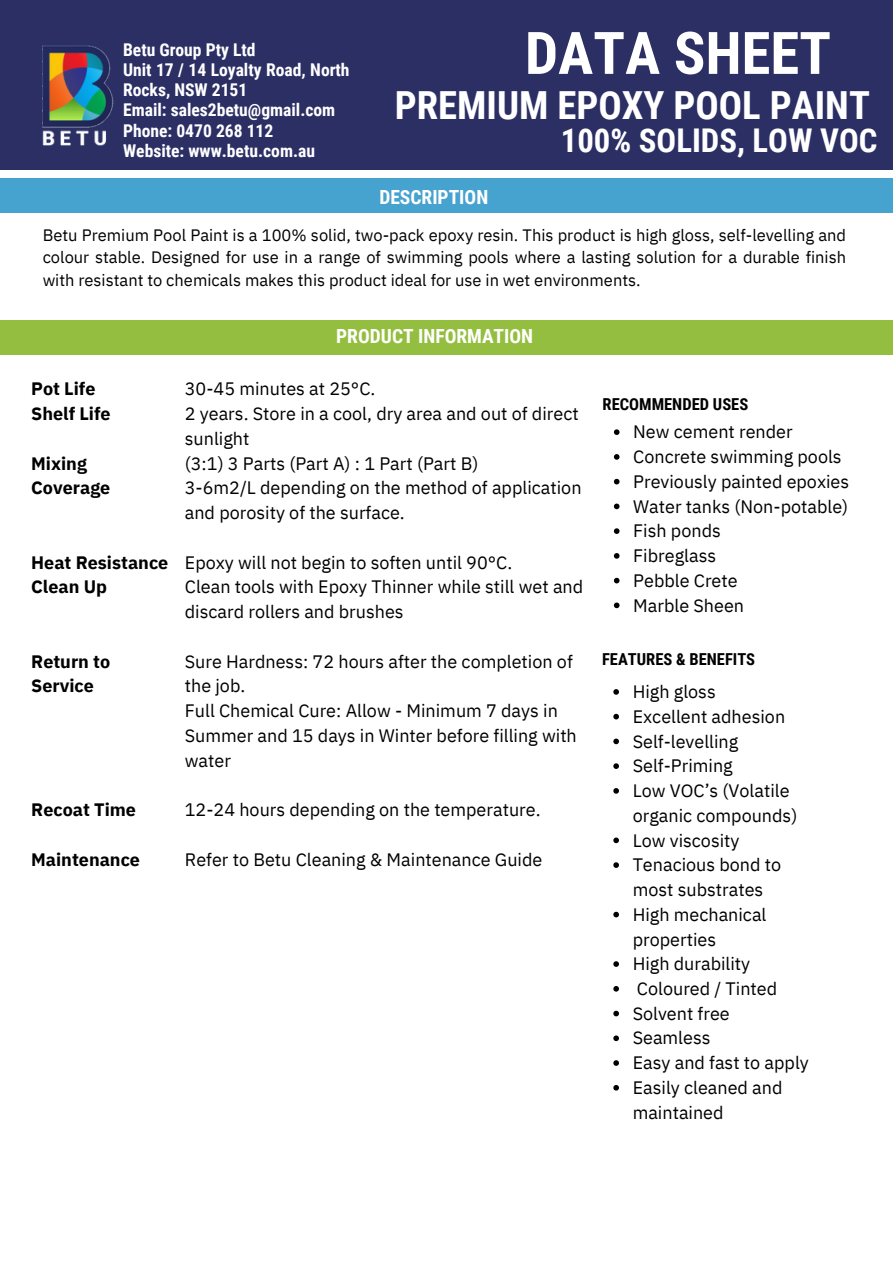
<style>
.page{position:relative;width:893px;height:1264px;background:#fff}
.page>*{position:absolute;margin:0;border:0;box-sizing:border-box;transform-origin:0 0}
.t1{font:700 58.8px "Roboto Condensed";color:#fff}
.t2{font:700 38.7px "Roboto Condensed";color:#fff}
.t3{font:700 32.7px "Roboto Condensed";color:#fff}
.t4{font:700 19.5px "Roboto Condensed";color:#fff}
.t5{font:18px/24.8px "IBM Plex Sans";color:#000}
.t6{font:700 18px/24.8px "IBM Plex Sans";color:#000}
.t7{font:700 17.55px/20.2px "Roboto Condensed";color:#fff}
.t8{font:16.5px/22.5px "IBM Plex Sans";color:#000;text-align:justify}
.t9{font:700 16.5px "Roboto Condensed";color:#000}
</style>
<div class="page">
<div style="left:0;top:0;width:892px;height:170px;background:#2c2f64"></div>
<div style="left:0;top:179px;width:892px;height:34px;background:#46a2ce"></div>
<div style="left:0;top:320px;width:892px;height:34px;background:#94be3f"></div>
<img style="left:42px;top:45px;width:72px;height:101px">
<svg style="left:614px;top:429px;width:5px;height:6px"></svg>
<svg style="left:614px;top:454px;width:5px;height:5px"></svg>
<svg style="left:614px;top:479px;width:5px;height:5px"></svg>
<svg style="left:614px;top:503px;width:5px;height:6px"></svg>
<svg style="left:614px;top:528px;width:5px;height:6px"></svg>
<svg style="left:614px;top:553px;width:5px;height:5px"></svg>
<svg style="left:614px;top:578px;width:5px;height:5px"></svg>
<svg style="left:614px;top:602px;width:5px;height:6px"></svg>
<svg style="left:613px;top:689px;width:6px;height:5px"></svg>
<svg style="left:613px;top:713px;width:6px;height:6px"></svg>
<svg style="left:613px;top:738px;width:6px;height:6px"></svg>
<svg style="left:613px;top:763px;width:6px;height:6px"></svg>
<svg style="left:613px;top:788px;width:6px;height:5px"></svg>
<svg style="left:613px;top:837px;width:6px;height:6px"></svg>
<svg style="left:613px;top:862px;width:6px;height:5px"></svg>
<svg style="left:613px;top:911px;width:6px;height:6px"></svg>
<svg style="left:613px;top:961px;width:6px;height:5px"></svg>
<svg style="left:613px;top:986px;width:6px;height:5px"></svg>
<svg style="left:613px;top:1010px;width:6px;height:6px"></svg>
<svg style="left:613px;top:1035px;width:6px;height:6px"></svg>
<svg style="left:613px;top:1060px;width:6px;height:5px"></svg>
<svg style="left:613px;top:1085px;width:6px;height:5px"></svg>
<p class="t7" style="left:123px;top:39px;width:134px">Betu Group Pty Ltd</p>
<p class="t7" style="left:123px;top:60px;width:228px">Unit 17 / 14 Loyalty Road, North<br>Rocks, NSW 2151</p>
<p class="t7" style="left:123px;top:100px;width:214px">Email: sales2betu@gmail.com</p>
<p class="t7" style="left:123px;top:120px;width:152px">Phone: 0470 268 112</p>
<p class="t7" style="left:123px;top:141px;width:193px">Website: www.betu.com.au</p>
<p class="t1" style="left:525px;top:19px;width:307px">DATA SHEET</p>
<p class="t2" style="left:395px;top:83px;width:476px">PREMIUM EPOXY POOL PAINT</p>
<p class="t3" style="left:561px;top:122px;width:318px">100% SOLIDS, LOW VOC</p>
<p class="t4" style="left:379px;top:185px;width:110px">DESCRIPTION</p>
<p class="t8" style="left:43px;top:223px;width:804px">Betu Premium Pool Paint is a 100% solid, two-pack epoxy resin. This product is high gloss, self-levelling and colour stable. Designed for use in a range of swimming pools where a lasting solution for a durable finish with resistant to chemicals makes this product ideal for use in wet environments.</p>
<p class="t6" style="left:31px;top:376px;width:66px">Pot Life</p>
<p class="t6" style="left:31px;top:401px;width:81px">Shelf Life</p>
<p class="t6" style="left:31px;top:450px;width:57px">Mixing</p>
<p class="t6" style="left:31px;top:475px;width:81px">Coverage</p>
<p class="t6" style="left:31px;top:549px;width:139px">Heat Resistance</p>
<p class="t6" style="left:31px;top:574px;width:77px">Clean Up</p>
<p class="t6" style="left:31px;top:648px;width:81px">Return to<br>Service</p>
<p class="t6" style="left:31px;top:797px;width:106px">Recoat Time</p>
<p class="t6" style="left:31px;top:846px;width:110px">Maintenance</p>
<p class="t4" style="left:336px;top:325px;width:198px">PRODUCT INFORMATION</p>
<p class="t5" style="left:185px;top:376px;width:192px">30-45 minutes at 25°C.</p>
<p class="t5" style="left:185px;top:401px;width:395px">2 years. Store in a cool, dry area and out of direct sunlight</p>
<p class="t5" style="left:185px;top:450px;width:295px">(3:1) 3 Parts (Part A) : 1 Part (Part B)</p>
<p class="t5" style="left:185px;top:475px;width:398px">3-6m2/L depending on the method of application and porosity of the surface.</p>
<p class="t5" style="left:185px;top:549px;width:329px">Epoxy will not begin to soften until 90°C.</p>
<p class="t5" style="left:185px;top:574px;width:400px">Clean tools with Epoxy Thinner while still wet and discard rollers and brushes</p>
<p class="t5" style="left:185px;top:648px;width:389px">Sure Hardness: 72 hours after the completion of the job.</p>
<p class="t5" style="left:185px;top:698px;width:393px">Full Chemical Cure: Allow - Minimum 7 days in<br>Summer and 15 days in Winter before filling with water</p>
<p class="t5" style="left:185px;top:797px;width:357px">12-24 hours depending on the temperature.</p>
<p class="t5" style="left:185px;top:846px;width:359px">Refer to Betu Cleaning &amp; Maintenance Guide</p>
<p class="t9" style="left:602px;top:395px;width:147px">RECOMMENDED USES</p>
<p class="t5" style="left:633px;top:419px;width:161px">New cement render</p>
<p class="t5" style="left:633px;top:444px;width:210px">Concrete swimming pools</p>
<p class="t5" style="left:633px;top:468px;width:217px">Previously painted epoxies</p>
<p class="t5" style="left:633px;top:493px;width:216px">Water tanks (Non-potable)</p>
<p class="t5" style="left:633px;top:518px;width:89px">Fish ponds</p>
<p class="t5" style="left:633px;top:543px;width:84px">Fibreglass</p>
<p class="t5" style="left:633px;top:567px;width:106px">Pebble Crete</p>
<p class="t5" style="left:633px;top:592px;width:112px">Marble Sheen</p>
<p class="t9" style="left:602px;top:650px;width:154px">FEATURES &amp; BENEFITS</p>
<p class="t5" style="left:632px;top:679px;width:85px">High gloss</p>
<p class="t5" style="left:632px;top:703px;width:154px">Excellent adhesion</p>
<p class="t5" style="left:632px;top:728px;width:107px">Self-levelling</p>
<p class="t5" style="left:632px;top:753px;width:102px">Self-Priming</p>
<p class="t5" style="left:632px;top:778px;width:166px">Low VOC’s (Volatile organic compounds)</p>
<p class="t5" style="left:632px;top:827px;width:108px">Low viscosity</p>
<p class="t5" style="left:632px;top:852px;width:150px">Tenacious bond to most substrates</p>
<p class="t5" style="left:632px;top:901px;width:135px">High mechanical properties</p>
<p class="t5" style="left:632px;top:951px;width:119px">High durability</p>
<p class="t5" style="left:637px;top:975px;width:142px">Coloured / Tinted</p>
<p class="t5" style="left:632px;top:1000px;width:98px">Solvent free</p>
<p class="t5" style="left:632px;top:1025px;width:79px">Seamless</p>
<p class="t5" style="left:632px;top:1050px;width:178px">Easy and fast to apply</p>
<p class="t5" style="left:632px;top:1074px;width:151px">Easily cleaned and maintained</p>
</div>
